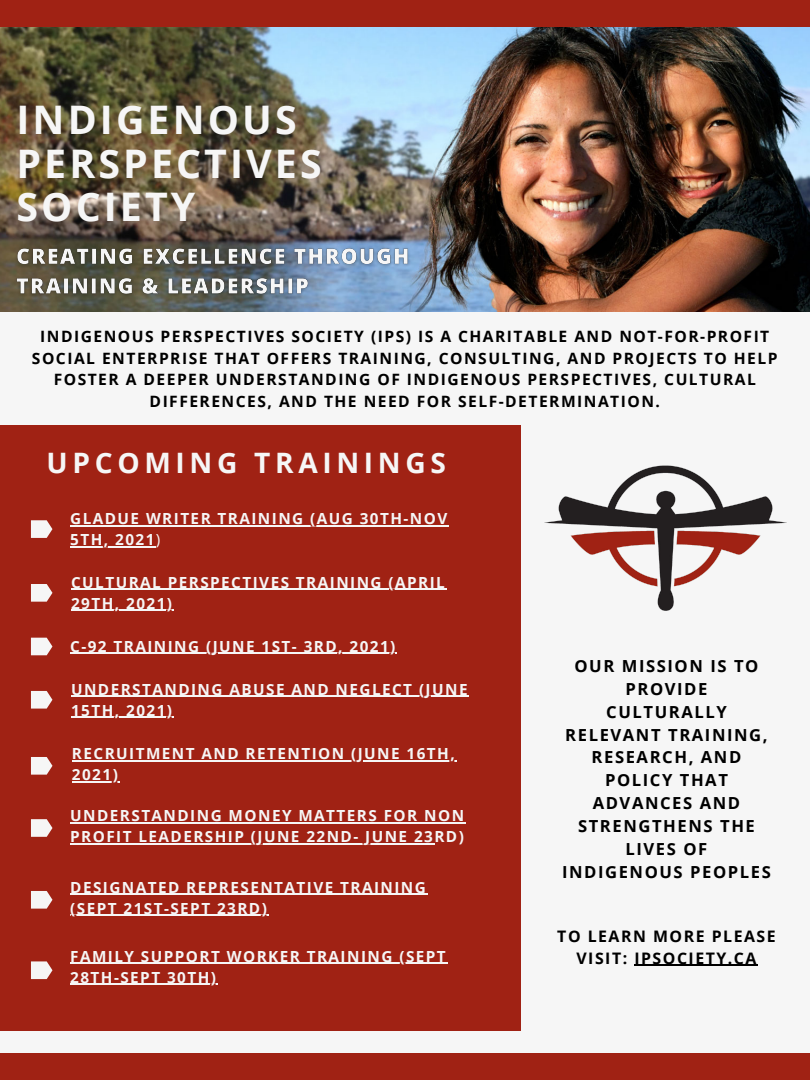
<style>
.page{position:relative;width:810px;height:1080px;background:#f6f6f6}
.page>*{position:absolute;margin:0;border:0;box-sizing:border-box;transform-origin:0 0}
.t1{font:700 39.38px "Open Sans";letter-spacing:.08em;color:#f6f6f6}
.t2{font:700 28.12px "Open Sans";letter-spacing:.165em;color:#f6f6f6}
.t3{font:700 16.62px/22.9px "Open Sans";letter-spacing:.095em;color:#000;text-align:center}
.t4{font:700 15.88px/21.9px "Open Sans";letter-spacing:.095em;color:#000;text-align:center}
.t5{font:700 15.62px/21.6px "Open Sans";letter-spacing:.095em;color:#000;text-align:center}
.t6{font:700 15.31px/21.1px "Open Sans";letter-spacing:.095em;color:#f6f6f6}
.s1{font-weight:400}
</style>
<div class="page">
<img style="left:0;top:26px;width:810px;height:285px">
<div style="left:0;top:426px;width:521px;height:605px;background:#a02214"></div>
<img style="left:544px;top:465px;width:243px;height:146px">
<div style="left:0;top:0;width:810px;height:26px;background:#a02214"></div>
<img style="left:11px;top:237px;width:405px;height:68px">
<hr style="left:634px;top:965px;width:124px;height:1px;background:#000">
<div style="left:0;top:1053px;width:810px;height:27px;background:#a02214"></div>
<svg style="left:31px;top:520px;width:21px;height:18px"></svg>
<svg style="left:31px;top:584px;width:21px;height:18px"></svg>
<svg style="left:31px;top:691px;width:21px;height:18px"></svg>
<svg style="left:31px;top:757px;width:21px;height:18px"></svg>
<hr style="left:71px;top:696px;width:398px;height:1px;background:#f6f6f6">
<hr style="left:71px;top:717px;width:103px;height:1px;background:#f6f6f6">
<hr style="left:71px;top:589px;width:375px;height:1px;background:#f6f6f6">
<hr style="left:71px;top:610px;width:103px;height:1px;background:#f6f6f6">
<hr style="left:70px;top:653px;width:327px;height:1px;background:#f6f6f6">
<svg style="left:31px;top:638px;width:21px;height:17px"></svg>
<svg style="left:31px;top:819px;width:21px;height:18px"></svg>
<hr style="left:70px;top:525px;width:235px;height:1px;background:#f6f6f6">
<hr style="left:305px;top:525px;width:144px;height:1px;background:#f6f6f6">
<hr style="left:70px;top:546px;width:86px;height:1px;background:#f6f6f6">
<hr style="left:70px;top:822px;width:396px;height:1px;background:#f6f6f6">
<hr style="left:70px;top:843px;width:181px;height:1px;background:#f6f6f6">
<hr style="left:251px;top:843px;width:183px;height:1px;background:#f6f6f6">
<hr style="left:72px;top:760px;width:384px;height:2px;background:#f6f6f6">
<hr style="left:72px;top:781px;width:47px;height:2px;background:#f6f6f6">
<hr style="left:70px;top:962px;width:377px;height:2px;background:#f6f6f6">
<hr style="left:70px;top:984px;width:148px;height:1px;background:#f6f6f6">
<hr style="left:70px;top:894px;width:357px;height:1px;background:#f6f6f6">
<hr style="left:70px;top:915px;width:198px;height:1px;background:#f6f6f6">
<svg style="left:31px;top:891px;width:21px;height:18px"></svg>
<svg style="left:31px;top:961px;width:21px;height:18px"></svg>
<p class="t1" style="left:17px;top:92px;width:282px">INDIGENOUS</p>
<p class="t1" style="left:17px;top:136px;width:307px">PERSPECTIVES</p>
<p class="t1" style="left:17px;top:179px;width:181px">SOCIETY</p>
<p class="t5" style="left:32px;top:325px;width:747px">INDIGENOUS PERSPECTIVES SOCIETY (IPS) IS A CHARITABLE AND NOT-FOR-PROFIT SOCIAL ENTERPRISE THAT OFFERS TRAINING, CONSULTING, AND PROJECTS TO HELP FOSTER A DEEPER UNDERSTANDING OF INDIGENOUS PERSPECTIVES, CULTURAL DIFFERENCES, AND THE NEED FOR SELF-DETERMINATION.</p>
<p class="t2" style="left:47px;top:443px;width:401px">UPCOMING TRAININGS</p>
<p class="t6" style="left:70px;top:507px;width:379px">GLADUE WRITER TRAINING (AUG 30TH-NOV<br>5TH, 2021<span class="s1">)</span></p>
<p class="t6" style="left:71px;top:571px;width:375px">CULTURAL PERSPECTIVES TRAINING (APRIL<br>29TH, 2021)</p>
<p class="t6" style="left:70px;top:635px;width:327px">C-92 TRAINING (JUNE 1ST- 3RD, 2021)</p>
<p class="t6" style="left:71px;top:678px;width:398px">UNDERSTANDING ABUSE AND NEGLECT (JUNE<br>15TH, 2021)</p>
<p class="t6" style="left:72px;top:743px;width:384px">RECRUITMENT AND RETENTION (JUNE 16TH,<br>2021)</p>
<p class="t6" style="left:70px;top:804px;width:395px">UNDERSTANDING MONEY MATTERS FOR NON<br>PROFIT LEADERSHIP (JUNE 22ND- JUNE 23RD)</p>
<p class="t6" style="left:70px;top:876px;width:357px">DESIGNATED REPRESENTATIVE TRAINING (SEPT 21ST-SEPT 23RD)</p>
<p class="t6" style="left:70px;top:945px;width:377px">FAMILY SUPPORT WORKER TRAINING (SEPT<br>28TH-SEPT 30TH)</p>
<p class="t3" style="left:562px;top:654px;width:210px">OUR MISSION IS TO<br>PROVIDE<br>CULTURALLY<br>RELEVANT TRAINING,<br>RESEARCH, AND<br>POLICY THAT<br>ADVANCES AND<br>STRENGTHENS THE<br>LIVES OF<br>INDIGENOUS PEOPLES</p>
<p class="t4" style="left:557px;top:925px;width:220px">TO LEARN MORE PLEASE<br>VISIT: IPSOCIETY.CA</p>
</div>
